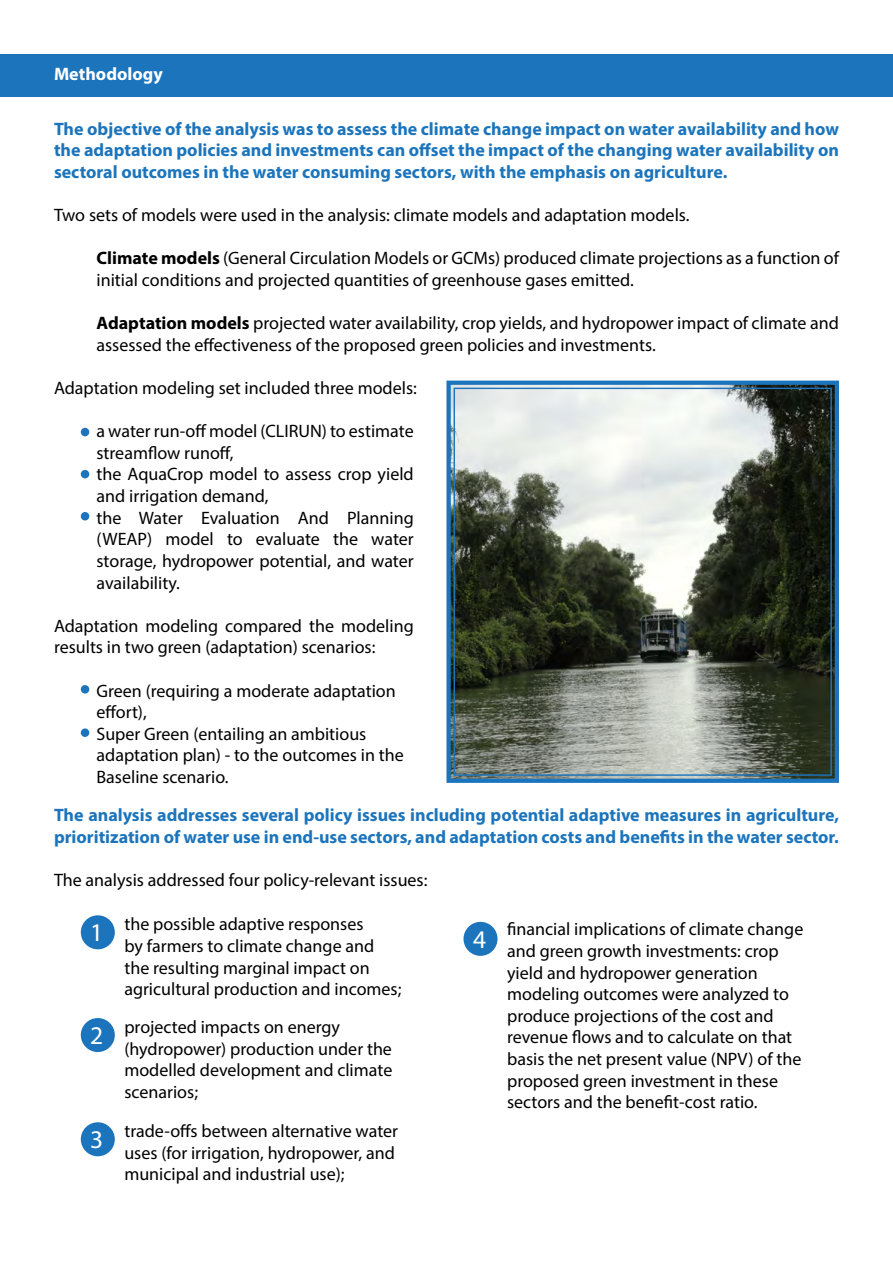
<style>
.page{position:relative;width:893px;height:1263px;background:#fff}
.page>*{position:absolute;margin:0;border:0;box-sizing:border-box;transform-origin:0 0}
.t1{font:25.5px "Myriad Pro";color:#fff}
.t2{font:18px/21.6px "Myriad Pro";color:#000}
.t3{font:700 18px/21.6px "Myriad Pro";color:#1c75bc;text-align:justify}
.t4{font:700 18px "Myriad Pro";color:#fff}
.s1{font-weight:700}
</style>
<div class="page">
<svg style="left:446px;top:380px;width:393px;height:403px"></svg>
<div style="left:454px;top:388px;width:378px;height:388px;border:1px solid #1c75bc"></div>
<div style="left:81px;top:915px;width:34px;height:34px;background:#1c75bc;border-radius:50%"></div>
<div style="left:81px;top:1018px;width:34px;height:34px;background:#1c75bc;border-radius:50%"></div>
<div style="left:81px;top:1122px;width:34px;height:34px;background:#1c75bc;border-radius:50%"></div>
<div style="left:463px;top:922px;width:34px;height:34px;background:#1c75bc;border-radius:50%"></div>
<div style="left:0;top:54px;width:893px;height:43px;background:#1c75bc"></div>
<div style="left:81px;top:428px;width:8px;height:8px;background:#1c75bc;border-radius:50%"></div>
<div style="left:81px;top:470px;width:8px;height:8px;background:#1c75bc;border-radius:50%"></div>
<div style="left:81px;top:512px;width:8px;height:8px;background:#1c75bc;border-radius:50%"></div>
<div style="left:81px;top:685px;width:8px;height:8px;background:#1c75bc;border-radius:50%"></div>
<div style="left:81px;top:728px;width:8px;height:9px;background:#1c75bc;border-radius:50%"></div>
<p class="t4" style="left:54px;top:62px;width:110px">Methodology</p>
<p class="t3" style="left:54px;top:117px;width:786px">The objective of the analysis was to assess the climate change impact on water availability and how the adaptation policies and investments can offset the impact of the changing water availability on sectoral outcomes in the water consuming sectors, with the emphasis on agriculture.</p>
<p class="t2" style="left:54px;top:204px;width:637px">Two sets of models were used in the analysis: climate models and adaptation models.</p>
<p class="t2" style="left:97px;top:247px;width:744px"><span class="s1">Climate models</span> (General Circulation Models or GCMs) produced climate projections as a function of initial conditions and projected quantities of greenhouse gases emitted.</p>
<p class="t2" style="left:97px;top:312px;width:744px"><span class="s1">Adaptation models</span> projected water availability, crop yields, and hydropower impact of climate and assessed the effectiveness of the proposed green policies and investments.</p>
<p class="t2" style="left:54px;top:377px;width:364px">Adaptation modeling set included three models:</p>
<p class="t2" style="left:97px;top:420px;width:319px">a water run-off model (CLIRUN) to estimate streamflow runoff,<br>the AquaCrop model to assess crop yield and irrigation demand,<br>the Water Evaluation And Planning (WEAP) model to evaluate the water storage, hydropower potential, and water availability.</p>
<p class="t2" style="left:54px;top:615px;width:361px">Adaptation modeling compared the modeling results in two green (adaptation) scenarios:</p>
<p class="t2" style="left:97px;top:679px;width:309px">Green (requiring a moderate adaptation effort),<br>Super Green (entailing an ambitious adaptation plan) - to the outcomes in the<br>Baseline scenario.</p>
<p class="t3" style="left:54px;top:804px;width:786px">The analysis addresses several policy issues including potential adaptive measures in agriculture, prioritization of water use in end-use sectors, and adaptation costs and benefits in the water sector.</p>
<p class="t2" style="left:54px;top:869px;width:375px">The analysis addressed four policy-relevant issues:</p>
<h1 class="t1" style="left:90px;top:917px;width:15px">1</h1>
<p class="t2" style="left:124px;top:913px;width:279px">the possible adaptive responses<br>by farmers to climate change and the resulting marginal impact on agricultural production and incomes;</p>
<p class="t2" style="left:124px;top:1016px;width:269px">projected impacts on energy (hydropower) production under the modelled development and climate scenarios;</p>
<p class="t2" style="left:124px;top:1120px;width:275px">trade-offs between alternative water uses (for irrigation, hydropower, and municipal and industrial use);</p>
<p class="t2" style="left:507px;top:918px;width:298px">financial implications of climate change and green growth investments: crop yield and hydropower generation modeling outcomes were analyzed to produce projections of the cost and revenue flows and to calculate on that basis the net present value (NPV) of the proposed green investment in these sectors and the benefit-cost ratio.</p>
<h1 class="t1" style="left:473px;top:923px;width:15px">4</h1>
<h1 class="t1" style="left:90px;top:1019px;width:15px">2</h1>
<h1 class="t1" style="left:90px;top:1124px;width:15px">3</h1>
</div>
